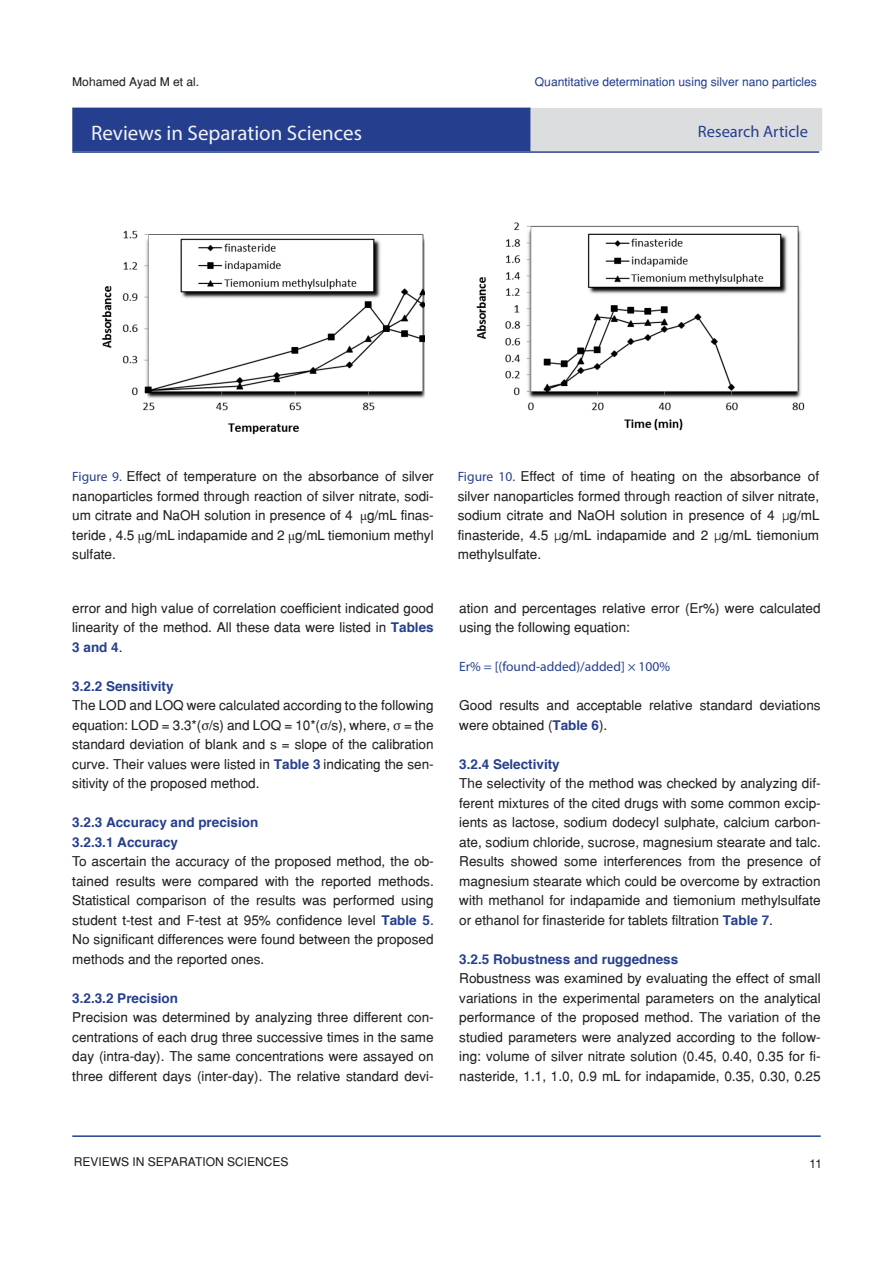
<style>
.page{position:relative;width:893px;height:1263px;background:#fff}
.page>*{position:absolute;margin:0;border:0;box-sizing:border-box;transform-origin:0 0}
.ToC2{font:21px "Myriad Pro";color:#f2f3f4}
.ToC2-2{font:16.5px "Myriad Pro";color:#253f8e}
.ToC2-3{font:13.5px/19.5px "Helvetica";color:#231f20;text-align:justify}
.t1{font:700 13.5px "Helvetica";color:#253f8e}
.t2{font:13.5px "Myriad Pro";color:#253f8e}
.t3{font:12px "Helvetica";color:#253f8e}
.ToC2-4{font:12px "Helvetica";color:#231f20}
.s1{font-family:"Myriad Pro";color:#253f8e}
.s2{font-family:"Minion Pro"}
.s3{font-weight:300}
.s4{font-weight:700;color:#253f8e}
.s5{font-family:"Minion Pro";font-size:15px}
</style>
<div class="page">
<hr style="left:72px;top:1135px;width:749px;height:2px;background:#253f8e">
<img style="left:102px;top:230px;width:322px;height:205px">
<img style="left:476px;top:222px;width:329px;height:209px">
<hr style="left:72px;top:151px;width:747px;height:2px;background:#253f8e">
<div style="left:73px;top:108px;width:457px;height:43px;background:#253f8e"></div>
<div style="left:531px;top:109px;width:290px;height:41px;background:#dcdddf"></div>
<div style="left:531px;top:108px;width:291px;height:43px;border:2px solid #dcdddf"></div>
<p class="ToC2-4" style="left:72px;top:75px;width:128px">Mohamed Ayad M et al.</p>
<p class="t3" style="left:535px;top:75px;width:284px">Quantitative determination using silver nano particles</p>
<p class="ToC2" style="left:91px;top:120px;width:273px">Reviews in Separation Sciences</p>
<p class="ToC2-2" style="left:698px;top:122px;width:111px">Research Article</p>
<p class="ToC2-3" style="left:72px;top:467px;width:363px"><span class="s1">Figure 9.</span> Effect of temperature on the absorbance of silver nanoparticles formed through reaction of silver nitrate, sodi&shy;um citrate and NaOH solution in presence of 4µ<span class="s2">μ</span>g/mL finas&shy;teride , 4.5 <span class="s2">μ</span>g/mL indapamide and 2 <span class="s2">μ</span>g/mL tiemonium methyl sulfate.</p>
<p class="ToC2-3" style="left:458px;top:467px;width:363px"><span class="s1">Figure 10.</span> Effect of time of heating on the absorbance of silver nanoparticles formed through reaction of silver nitrate, sodium citrate and NaOH solution in presence of 4µ<span class="s3">µ</span>g/mL finasteride, 4.5 <span class="s3">µ</span>g/mL indapamide and 2 <span class="s3">µ</span>g/mL tiemonium methylsulfate.</p>
<p class="ToC2-3" style="left:72px;top:598px;width:363px">error and high value of correlation coefficient indicated good linearity of the method. All these data were listed in <span class="s4">Tables 3 and 4</span>.</p>
<p class="t1" style="left:72px;top:677px;width:103px">3.2.2 Sensitivity</p>
<p class="ToC2-3" style="left:72px;top:695px;width:363px">The LOD and LOQ were calculated according to the following equation: LOD = 3.3*(<span class="s5">σ</span>/s) and LOQ = 10*(<span class="s5">σ</span>/s), where, <span class="s5">σ</span> = the standard deviation of blank and s = slope of the calibration curve. Their values were listed in <span class="s4">Table 3</span> indicating the sen&shy;sitivity of the proposed method.</p>
<p class="t1" style="left:72px;top:814px;width:188px">3.2.3 Accuracy and precision</p>
<p class="t1" style="left:72px;top:833px;width:107px">3.2.3.1 Accuracy</p>
<p class="ToC2-3" style="left:72px;top:851px;width:363px">To ascertain the accuracy of the proposed method, the ob&shy;tained results were compared with the reported methods.<br>Statistical comparison of the results was performed using student t-test and F-test at 95% confidence level <span class="s4">Table 5</span>.<br>No significant differences were found between the proposed methods and the reported ones.</p>
<p class="t1" style="left:72px;top:989px;width:107px">3.2.3.2 Precision</p>
<p class="ToC2-3" style="left:72px;top:1007px;width:363px">Precision was determined by analyzing three different con&shy;centrations of each drug three successive times in the same day (intra-day). The same concentrations were assayed on three different days (inter-day). The relative standard devi-</p>
<p class="ToC2-3" style="left:459px;top:598px;width:363px">ation and percentages relative error (Er%) were calculated using the following equation:</p>
<p class="t2" style="left:459px;top:658px;width:212px">Er% = [(found-added)/added] × 100%</p>
<p class="ToC2-3" style="left:459px;top:695px;width:363px">Good results and acceptable relative standard deviations were obtained (<span class="s4">Table 6</span>).</p>
<p class="t1" style="left:459px;top:755px;width:102px">3.2.4 Selectivity</p>
<p class="ToC2-3" style="left:459px;top:773px;width:363px">The selectivity of the method was checked by analyzing dif&shy;ferent mixtures of the cited drugs with some common excip&shy;ients as lactose, sodium dodecyl sulphate, calcium carbon&shy;ate, sodium chloride, sucrose, magnesium stearate and talc.<br>Results showed some interferences from the presence of magnesium stearate which could be overcome by extraction with methanol for indapamide and tiemonium methylsulfate or ethanol for finasteride for tablets filtration <span class="s4">Table 7</span>.</p>
<p class="t1" style="left:459px;top:950px;width:221px">3.2.5 Robustness and ruggedness</p>
<p class="ToC2-3" style="left:459px;top:968px;width:363px">Robustness was examined by evaluating the effect of small variations in the experimental parameters on the analytical performance of the proposed method. The variation of the studied parameters were analyzed according to the follow&shy;ing: volume of silver nitrate solution (0.45, 0.40, 0.35 for fi&shy;nasteride, 1.1, 1.0, 0.9 mL for indapamide, 0.35, 0.30, 0.25</p>
<p class="ToC2-4" style="left:74px;top:1154px;width:216px">REVIEWS IN SEPARATION SCIENCES</p>
<p class="ToC2-4" style="left:810px;top:1157px;width:14px">11</p>
</div>
